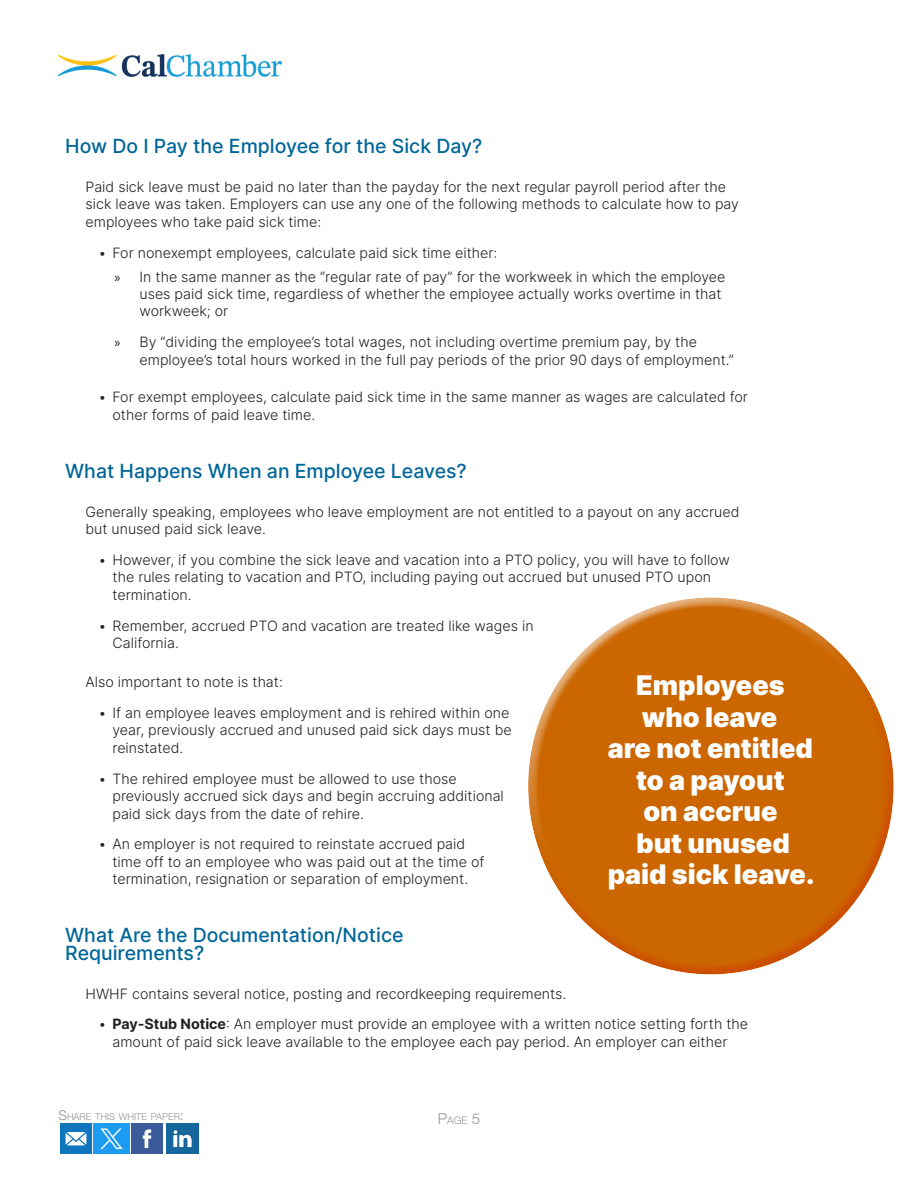
<style>
.page{position:relative;width:918px;height:1188px;background:#fff}
.page>*{position:absolute;margin:0;border:0;box-sizing:border-box;transform-origin:0 0}
.t1{font:900 27px/31.5px "Inter";color:#fff;text-align:center}
.t2{font:500 19.5px/17.4px "Inter";color:#069}
.t3{font:300 14.25px/17.4px "Inter";color:#231f20}
.t4{font:300 10.5px "Helvetica Neue LT Std";color:#939598}
.t5{font:300 9.45px "Helvetica Neue LT Std";color:#939598}
.s1{font-family:"Myriad Pro";font-weight:400}
.s2{font-weight:700}
.s3{font-size:13.5px}
.s4{font-size:15px}
</style>
<div class="page">
<img style="left:58px;top:54px;width:224px;height:22px">
<img style="left:60px;top:1123px;width:139px;height:30px">
<div style="left:525px;top:596px;width:348px;height:285px;background:#dadbdc;opacity:.75"></div>
<div style="left:536px;top:655px;width:358px;height:321px;background:#ffb566;opacity:.75"></div>
<h2 class="t2" style="left:65px;top:137px;width:419px">How Do I Pay the Employee for the Sick Day?</h2>
<p class="t3" style="left:86px;top:178px;width:655px">Paid sick leave must be paid no later than the payday for the next regular payroll period after the sick leave was taken. Employers can use any one of the following methods to calculate how to pay employees who take paid sick time:</p>
<p class="t3" style="left:115px;top:240px;width:612px;line-height:24.2px;text-indent:-16px">• For nonexempt employees, calculate paid sick time either:<br><span class="s1">»</span> In the same manner as the “regular rate of pay” for the workweek in which the employee</p>
<p class="t3" style="left:140px;top:285px;width:584px">uses paid sick time, regardless of whether the employee actually works overtime in that workweek; or</p>
<p class="t3" style="left:140px;top:333px;width:596px;text-indent:-25px"><span class="s1">»</span> By “dividing the employee’s total wages, not including overtime premium pay, by the employee’s total hours worked in the full pay periods of the prior 90 days of employment.”</p>
<p class="t3" style="left:112px;top:388px;width:637px;text-indent:-14px">• For exempt employees, calculate paid sick time in the same manner as wages are calculated for other forms of paid leave time.</p>
<h2 class="t2" style="left:65px;top:461px;width:403px">What Happens When an Employee Leaves?</h2>
<p class="t3" style="left:86px;top:503px;width:656px">Generally speaking, employees who leave employment are not entitled to a payout on any accrued but unused paid sick leave.</p>
<p class="t3" style="left:112px;top:551px;width:619px;text-indent:-14px">• However, if you combine the sick leave and vacation into a PTO policy, you will have to follow the rules relating to vacation and PTO, including paying out accrued but unused PTO upon termination.</p>
<p class="t3" style="left:112px;top:617px;width:423px;text-indent:-14px">• Remember, accrued PTO and vacation are treated like wages in<br>California.</p>
<p class="t3" style="left:86px;top:673px;width:199px">Also important to note is that:</p>
<p class="t3" style="left:112px;top:704px;width:401px;text-indent:-14px">• If an employee leaves employment and is rehired within one year, previously accrued and unused paid sick days must be reinstated.</p>
<p class="t3" style="left:112px;top:770px;width:393px;text-indent:-14px">• The rehired employee must be allowed to use those previously accrued sick days and begin accruing additional paid sick days from the date of rehire.</p>
<p class="t3" style="left:112px;top:835px;width:373px;text-indent:-14px">• An employer is not required to reinstate accrued paid time off to an employee who was paid out at the time of termination, resignation or separation of employment.</p>
<h2 class="t2" style="left:65px;top:926px;width:340px">What Are the Documentation/Notice<br>Requirements?</h2>
<p class="t3" style="left:86px;top:984px;width:482px">HWHF contains several notice, posting and recordkeeping requirements.</p>
<p class="t3" style="left:98px;top:1015px;width:651px;text-align:center">• <span class="s2">Pay-Stub Notice</span>: An employer must provide an employee with a written notice setting forth the amount of paid sick leave available to the employee each pay period. An employer can either</p>
<h1 class="t1" style="left:608px;top:669px;width:208px">Employees who leave<br>are not entitled to a payout<br>on accrue<br>but unused paid sick leave.</h1>
<p class="t5" style="left:58px;top:1111px;width:127px"><span class="s3">S</span>HARE THIS WHITE PAPER<span class="s3">:</span></p>
<p class="t4" style="left:438px;top:1114px;width:44px"><span class="s4">P</span>AGE <span class="s4">5</span></p>
</div>
